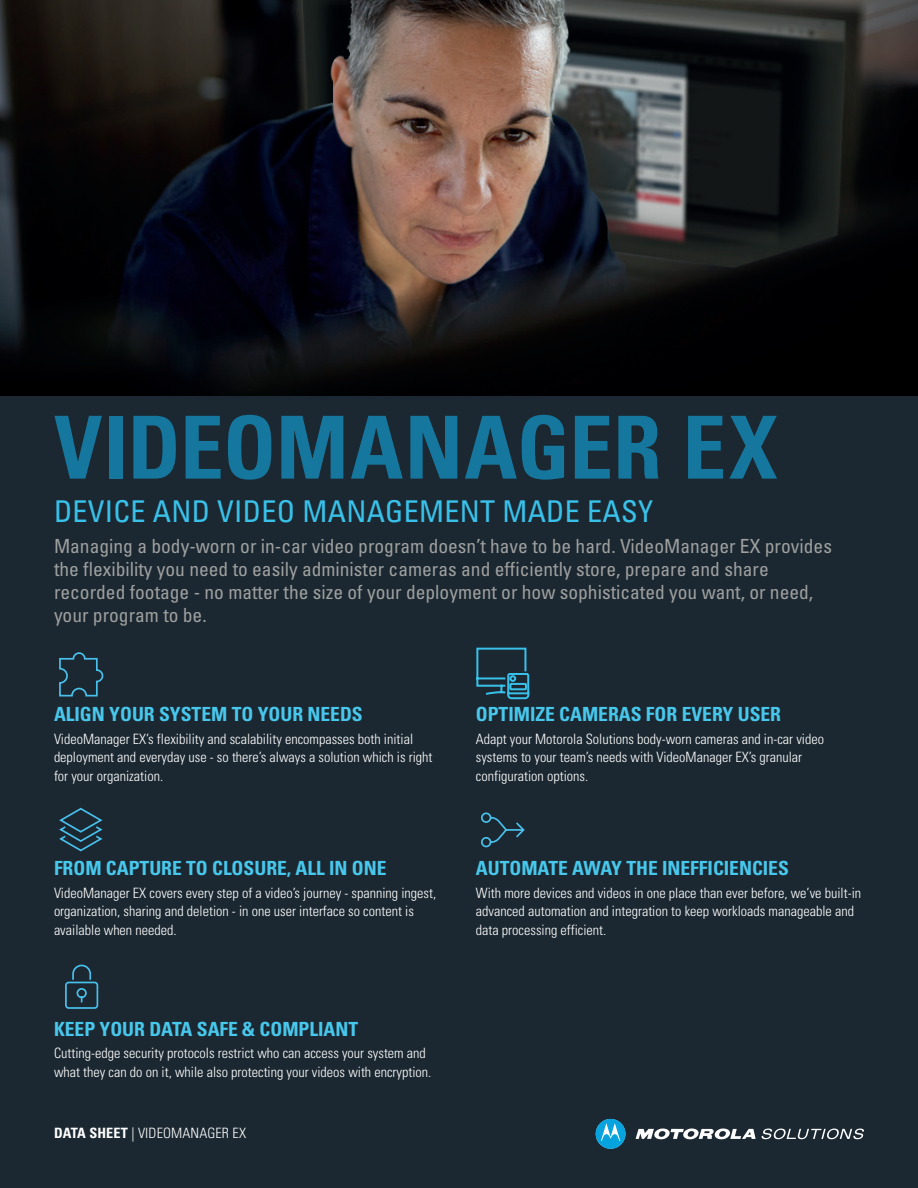
<style>
.page{position:relative;width:918px;height:1188px;background:#1b2831}
.page>*{position:absolute;margin:0;border:0;box-sizing:border-box;transform-origin:0 0}
.t1{font:700 condensed 87px "Univers";color:#15769e}
.t2{font:condensed 30px "Univers";letter-spacing:.01em;color:#39c1ea}
.t3{font:condensed 19.5px/23.2px "Univers";color:#9fa09f}
.t4{font:700 condensed 19.5px "Univers";color:#48c7ec}
.t5{font:300 condensed 14.25px/18.3px "Univers";color:#fff}
.t6{font:300 condensed 14.25px "Univers LT Std";letter-spacing:.01em;color:#fff}
.s1{font-weight:700}
</style>
<div class="page">
<img style="left:0;top:0;width:918px;height:396px">
<svg style="left:59px;top:652px;width:45px;height:45px"></svg>
<svg style="left:476px;top:647px;width:54px;height:53px"></svg>
<svg style="left:59px;top:807px;width:44px;height:45px"></svg>
<svg style="left:481px;top:812px;width:44px;height:36px"></svg>
<svg style="left:65px;top:964px;width:34px;height:45px"></svg>
<svg style="left:636px;top:1129px;width:120px;height:11px"></svg>
<svg style="left:596px;top:1119px;width:30px;height:30px"></svg>
<svg style="left:762px;top:1129px;width:102px;height:10px"></svg>
<h1 class="t1" style="left:54px;top:394px;width:725px">VIDEOMANAGER EX</h1>
<h2 class="t2" style="left:54px;top:492px;width:601px">DEVICE AND VIDEO MANAGEMENT MADE EASY</h2>
<p class="t3" style="left:54px;top:534px;width:780px">Managing a body-worn or in-car video program doesn’t have to be hard. VideoManager EX provides the flexibility you need to easily administer cameras and efficiently store, prepare and share recorded footage - no matter the size of your deployment or how sophisticated you want, or need, your program to be.</p>
<h3 class="t4" style="left:54px;top:702px;width:310px">ALIGN YOUR SYSTEM TO YOUR NEEDS</h3>
<p class="t5" style="left:54px;top:730px;width:380px">VideoManager EX’s flexibility and scalability encompasses both initial deployment and everyday use - so there’s always a solution which is right for your organization.</p>
<h3 class="t4" style="left:54px;top:856px;width:334px">FROM CAPTURE TO CLOSURE, ALL IN ONE</h3>
<p class="t5" style="left:54px;top:884px;width:384px">VideoManager EX covers every step of a video’s journey - spanning ingest, organization, sharing and deletion - in one user interface so content is available when needed.</p>
<h3 class="t4" style="left:54px;top:1017px;width:306px">KEEP YOUR DATA SAFE &amp; COMPLIANT</h3>
<p class="t5" style="left:54px;top:1044px;width:379px">Cutting-edge security protocols restrict who can access your system and what they can do on it, while also protecting your videos with encryption.</p>
<p class="t6" style="left:54px;top:1125px;width:194px"><span class="s1">DATA SHEET</span> | VIDEOMANAGER EX</p>
<h3 class="t4" style="left:476px;top:702px;width:307px">OPTIMIZE CAMERAS FOR EVERY USER</h3>
<p class="t5" style="left:476px;top:730px;width:350px">Adapt your Motorola Solutions body-worn cameras and in-car video systems to your team’s needs with VideoManager EX’s granular configuration options.</p>
<h3 class="t4" style="left:476px;top:856px;width:315px">AUTOMATE AWAY THE INEFFICIENCIES</h3>
<p class="t5" style="left:476px;top:884px;width:387px">With more devices and videos in one place than ever before, we’ve built-in advanced automation and integration to keep workloads manageable and data processing efficient.</p>
</div>
